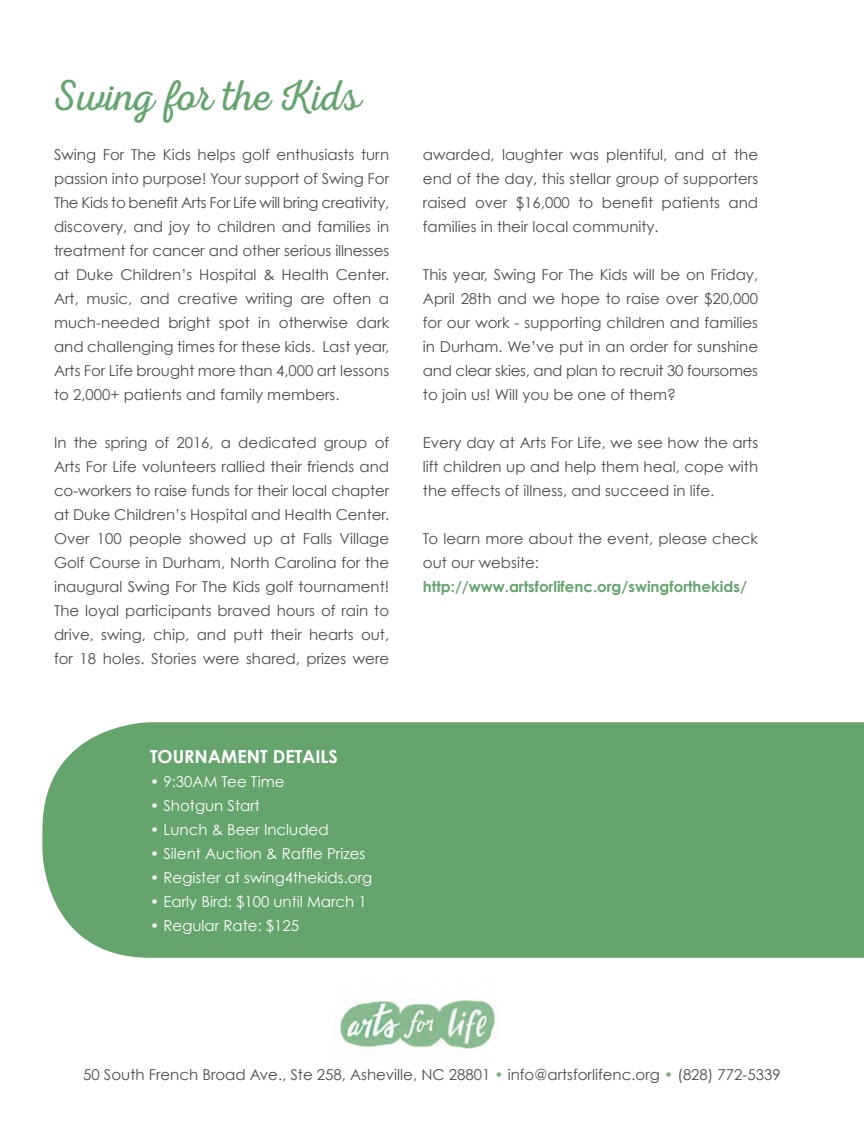
<style>
.page{position:relative;width:864px;height:1134px;background:#fff}
.page>*{position:absolute;margin:0;border:0;box-sizing:border-box;transform-origin:0 0}
.t1{font:43.5px "Nexa Rust Script L 0";letter-spacing:.005em;color:#65a46d}
.t2{font:700 18px "Century Gothic";color:#fff}
.t3{font:15px/24px "Century Gothic";color:#4b4c4d;text-align:justify}
.t4{font:15px "Century Gothic";color:#fff}
.t5{font:700 15px "Century Gothic";color:#65a46d}
.s1{color:#7aae7f}
</style>
<div class="page">
<img style="left:340px;top:999px;width:156px;height:50px">
<div style="left:42px;top:722px;width:822px;height:236px;background:#65a46d"></div>
<h1 class="t1" style="left:54px;top:72px;width:308px">Swing for the Kids</h1>
<p class="t3" style="left:54px;top:142px;width:337px">Swing For The Kids helps golf enthusiasts turn passion into purpose! Your support of Swing For The Kids to benefit Arts For Life will bring creativity, discovery, and joy to children and families in treatment for cancer and other serious illnesses at Duke Children’s Hospital &amp; Health Center.<br>Art, music, and creative writing are often a much-needed bright spot in otherwise dark and challenging times for these kids. Last year, Arts For Life brought more than 4,000 art lessons to 2,000+ patients and family members.</p>
<p class="t3" style="left:54px;top:430px;width:337px">In the spring of 2016, a dedicated group of Arts For Life volunteers rallied their friends and co-workers to raise funds for their local chapter at Duke Children’s Hospital and Health Center.<br>Over 100 people showed up at Falls Village Golf Course in Durham, North Carolina for the inaugural Swing For The Kids golf tournament!<br>The loyal participants braved hours of rain to drive, swing, chip, and putt their hearts out, for 18 holes. Stories were shared, prizes were</p>
<p class="t2" style="left:150px;top:745px;width:189px">TOURNAMENT DETAILS</p>
<p class="t4" style="left:150px;top:772px;width:136px">• 9:30AM Tee Time</p>
<p class="t4" style="left:150px;top:796px;width:111px">• Shotgun Start</p>
<p class="t4" style="left:150px;top:820px;width:180px">• Lunch &amp; Beer Included</p>
<p class="t4" style="left:150px;top:844px;width:217px">• Silent Auction &amp; Raffle Prizes</p>
<p class="t4" style="left:150px;top:868px;width:224px">• Register at swing4thekids.org</p>
<p class="t4" style="left:150px;top:892px;width:218px">• Early Bird: $100 until March 1</p>
<p class="t4" style="left:150px;top:916px;width:151px">• Regular Rate: $125</p>
<p class="t3" style="left:423px;top:142px;width:337px">awarded, laughter was plentiful, and at the end of the day, this stellar group of supporters raised over $16,000 to benefit patients and families in their local community.</p>
<p class="t3" style="left:423px;top:262px;width:337px">This year, Swing For The Kids will be on Friday, April 28th and we hope to raise over $20,000 for our work - supporting children and families in Durham. We’ve put in an order for sunshine and clear skies, and plan to recruit 30 foursomes to join us! Will you be one of them?</p>
<p class="t3" style="left:423px;top:430px;width:337px">Every day at Arts For Life, we see how the arts lift children up and help them heal, cope with the effects of illness, and succeed in life.</p>
<p class="t3" style="left:423px;top:526px;width:337px">To learn more about the event, please check out our website:</p>
<p class="t5" style="left:423px;top:577px;width:325px">http://www.artsforlifenc.org/swingforthekids/</p>
<p class="t3" style="left:83px;top:1062px;width:699px">50 South French Broad Ave., Ste 258, Asheville, NC 28801 <span class="s1">•</span> info@artsforlifenc.org <span class="s1">•</span> (828) 772-5339</p>
</div>
